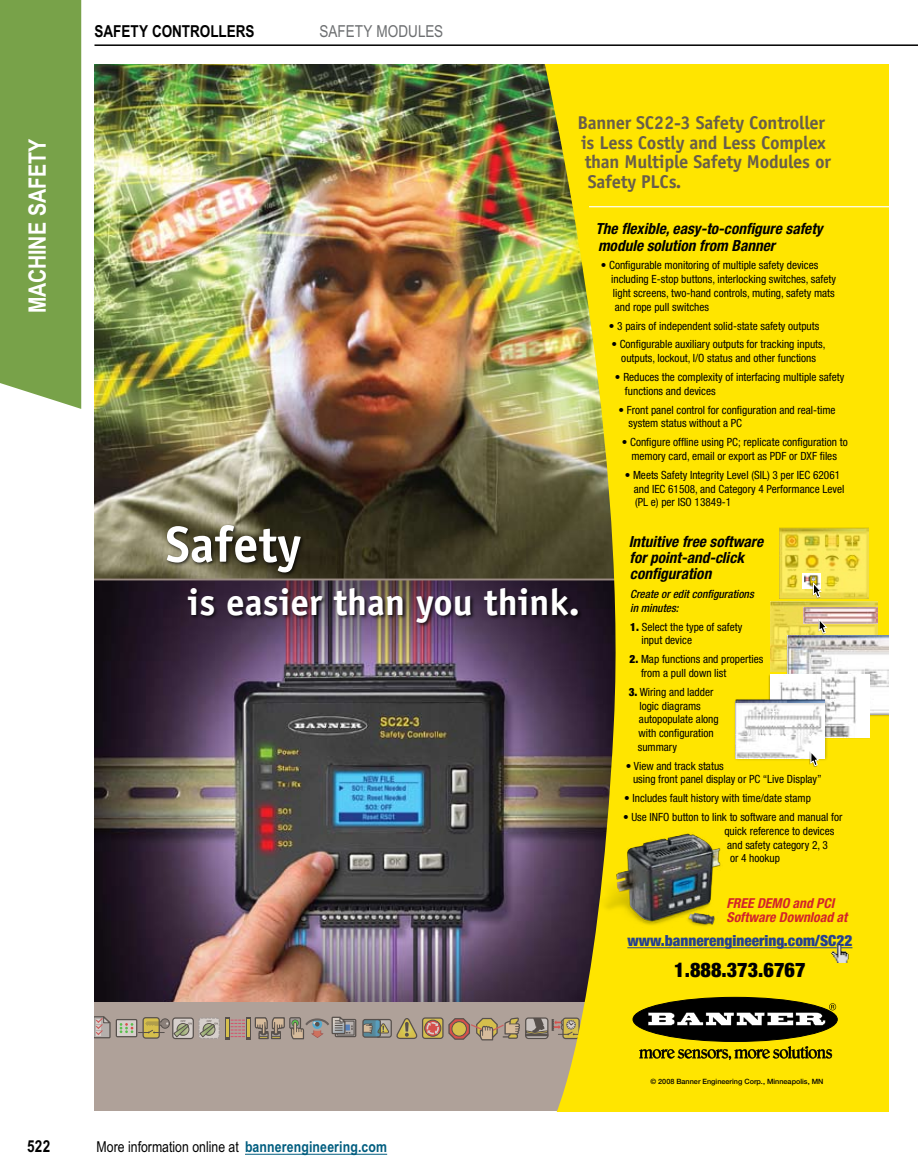
<style>
.page{position:relative;width:918px;height:1175px;background:#fff}
.page>*{position:absolute;margin:0;border:0;box-sizing:border-box;transform-origin:0 0}
.t1{font:700 50.7px "Officina Sans Std";color:#fff}
.t2{font:700 37.35px "Officina Sans Std";color:#fff}
.t3{font:700 24px "Arial Narrow";color:#fff}
.t4{font:900 condensed 20.25px "Helvetica Neue LT Std";color:#000}
.t5{font:700 18.6px "Officina Sans Std";letter-spacing:-.015em;color:#695e4a}
.t6{font:700 16.5px "Arial Narrow";color:#000}
.t7{font:16.5px "Arial Narrow";color:#6d6f71}
.t8{font:italic 700 condensed 15.3px/16.2px "Helvetica Neue LT Std";color:#000}
.t9{font:900 condensed 15.3px "Helvetica Neue LT Std";color:#25408f}
.t10{font:15px "Arial Narrow";color:#000}
.t11{font:italic 700 condensed 13.65px/14.5px "Helvetica Neue LT Std";color:#d2232a}
.t12{font:condensed 11.25px/13.6px "Helvetica Neue LT Std";color:#000}
.t13{font:italic 500 condensed 11.25px/13.6px "Helvetica Neue LT Std";color:#000}
.t14{font:500 7.2px "Helvetica Neue LT Std";color:#000}
.s1{font-weight:900}
.s2{font-weight:700;color:#005d7f}
</style>
<div class="page">
<div style="left:0;top:0;width:81px;height:409px;background:#78a249"></div>
<hr style="left:94px;top:44px;width:824px;height:2px;background:#000">
<hr style="left:245px;top:1153px;width:142px;height:1px;background:#005d7f">
<img style="left:94px;top:580px;width:449px;height:422px">
<img style="left:94px;top:64px;width:449px;height:514px">
<hr style="left:94px;top:578px;width:521px;height:2px;background:#9d8d85">
<div style="left:94px;top:1002px;width:515px;height:109px;background:#afa199"></div>
<div style="left:143px;top:1017px;width:17px;height:21px;border:1px solid #000;border-radius:3px"></div>
<svg style="left:94px;top:1016px;width:17px;height:23px"></svg>
<svg style="left:116px;top:1019px;width:21px;height:17px"></svg>
<div style="left:116px;top:1019px;width:21px;height:18px;border:1px solid #000"></div>
<div style="left:172px;top:1017px;width:22px;height:22px;border:1px solid #000;border-radius:3px"></div>
<svg style="left:120px;top:1018px;width:72px;height:20px"></svg>
<div style="left:199px;top:1018px;width:20px;height:20px;background:#d6cfcb;border-radius:3px"></div>
<div style="left:198px;top:1017px;width:22px;height:22px;border:1px dashed #98989a;border-radius:3px"></div>
<svg style="left:199px;top:1020px;width:19px;height:18px"></svg>
<div style="left:225px;top:1017px;width:5px;height:22px;background:#57504c"></div>
<hr style="left:226px;top:1019px;width:3px;height:18px;background:#ffdf00">
<svg style="left:423px;top:1018px;width:20px;height:20px"></svg>
<div style="left:422px;top:1017px;width:22px;height:22px;border:1px solid #000;border-radius:3px"></div>
<div style="left:425px;top:1020px;width:16px;height:16px;background:#64544c;border-radius:50%"></div>
<div style="left:424px;top:1019px;width:17px;height:17px;border:1px solid #000;border-radius:50%"></div>
<svg style="left:426px;top:1021px;width:13px;height:13px"></svg>
<svg style="left:231px;top:1016px;width:125px;height:23px"></svg>
<div style="left:362px;top:1018px;width:19px;height:19px;border:1px solid #000;border-radius:2px"></div>
<svg style="left:363px;top:1018px;width:54px;height:21px"></svg>
<svg style="left:448px;top:1017px;width:95px;height:24px"></svg>
<svg style="left:452px;top:1021px;width:14px;height:15px"></svg>
<div style="left:452px;top:1021px;width:15px;height:15px;border:1px solid #000;border-radius:50%"></div>
<svg style="left:543px;top:64px;width:345px;height:1047px;background:#e9d20b"></svg>
<div style="left:165px;top:523px;width:417px;height:105px;background:#000;opacity:.75"></div>
<img style="left:576px;top:813px;width:147px;height:137px">
<img style="left:617px;top:833px;width:103px;height:91px">
<hr style="left:589px;top:206px;width:299px;height:1px;background:#fff">
<img style="left:779px;top:527px;width:89px;height:71px">
<img style="left:803px;top:573px;width:10px;height:15px">
<div style="left:812px;top:583px;width:9px;height:15px;background:#000;opacity:.3"></div>
<img style="left:770px;top:601px;width:107px;height:70px">
<img style="left:804px;top:607px;width:73px;height:16px">
<svg style="left:813px;top:514px;width:14px;height:120px;background:#e2d05e"></svg>
<div style="left:786px;top:635px;width:102px;height:81px;background:#000;opacity:.3"></div>
<img style="left:788px;top:636px;width:101px;height:78px">
<div style="left:769px;top:673px;width:101px;height:66px;background:#fff"></div>
<img style="left:780px;top:676px;width:76px;height:61px">
<div style="left:733px;top:699px;width:95px;height:63px;background:#000;opacity:.3"></div>
<img style="left:735px;top:706px;width:90px;height:52px">
<div style="left:733px;top:697px;width:95px;height:9px;background:#000;opacity:.3"></div>
<div style="left:810px;top:751px;width:9px;height:16px;background:#000;opacity:.3"></div>
<svg style="left:810px;top:682px;width:9px;height:84px"></svg>
<div style="left:633px;top:997px;width:204px;height:44px;background:#000;border-radius:50%"></div>
<div style="left:633px;top:997px;width:205px;height:44px;border:1px solid #000;border-radius:50%"></div>
<svg style="left:648px;top:1003px;width:188px;height:22px"></svg>
<svg style="left:639px;top:1045px;width:193px;height:15px;background:#ac9a00"></svg>
<hr style="left:627px;top:947px;width:225px;height:1px;background:#25408f">
<img style="left:831px;top:944px;width:17px;height:19px">
<h3 class="t3" style="left:24px;top:313px;width:176px;rotate:-90deg">MACHINE SAFETY</h3>
<h3 class="t6" style="left:94px;top:21px;width:162px">SAFETY CONTROLLERS</h3>
<h3 class="t7" style="left:319px;top:22px;width:125px">SAFETY MODULES</h3>
<h3 class="t5" style="left:577px;top:111px;width:249px">Banner SC22-3 Safety Controller</h3>
<h3 class="t5" style="left:581px;top:131px;width:246px">is Less Costly and Less Complex</h3>
<h3 class="t5" style="left:585px;top:150px;width:248px">than Multiple Safety Modules or</h3>
<h3 class="t5" style="left:588px;top:170px;width:95px">Safety PLCs.</h3>
<h3 class="t8" style="left:596px;top:221px;width:229px">The flexible, easy-to-configure safety module solution from Banner</h3>
<p class="t12" style="left:601px;top:259px;width:219px">• Configurable monitoring of multiple safety devices</p>
<p class="t12" style="left:611px;top:272px;width:226px">including E-stop buttons, interlocking switches, safety</p>
<p class="t12" style="left:613px;top:286px;width:223px">light screens, two-hand controls, muting, safety mats</p>
<p class="t12" style="left:615px;top:300px;width:96px">and rope pull switches</p>
<p class="t12" style="left:609px;top:319px;width:212px">• 3 pairs of independent solid-state safety outputs</p>
<p class="t12" style="left:611px;top:337px;width:216px;text-align:center">• Configurable auxiliary outputs for tracking inputs, outputs, lockout, I/O status and other functions</p>
<p class="t12" style="left:625px;top:370px;width:221px;text-indent:-10px">• Reduces the complexity of interfacing multiple safety functions and devices</p>
<p class="t12" style="left:629px;top:403px;width:209px;text-indent:-10px">• Front panel control for configuration and real-time system status without a PC</p>
<p class="t12" style="left:622px;top:435px;width:227px;text-align:center">• Configure offline using PC; replicate configuration to memory card, email or export as PDF or DXF files</p>
<p class="t12" style="left:634px;top:468px;width:212px;text-indent:-9px">• Meets Safety Integrity Level (SIL) 3 per IEC 62061 and IEC 61508, and Category 4 Performance Level (PL e) per ISO 13849-1</p>
<h3 class="t8" style="left:629px;top:533px;width:136px">Intuitive free software for point-and-click configuration</h3>
<p class="t13" style="left:630px;top:587px;width:125px">Create or edit configurations in minutes:</p>
<p class="t12" style="left:641px;top:619px;width:102px;text-indent:-11px"><span class="s1">1.</span> Select the type of safety input device</p>
<p class="t12" style="left:641px;top:652px;width:124px;text-indent:-12px"><span class="s1">2.</span> Map functions and properties from a pull down list</p>
<p class="t12" style="left:638px;top:685px;width:83px;text-indent:-9px"><span class="s1">3.</span> Wiring and ladder logic diagrams autopopulate along with configuration summary</p>
<p class="t12" style="left:633px;top:758px;width:190px;text-indent:-7px">• View and track status<br>using front panel display or PC “Live Display”</p>
<p class="t12" style="left:624px;top:791px;width:188px">• Includes fault history with time/date stamp</p>
<p class="t12" style="left:623px;top:810px;width:221px">• Use INFO button to link to software and manual for</p>
<p class="t12" style="left:724px;top:824px;width:111px">quick reference to devices</p>
<p class="t12" style="left:727px;top:837px;width:102px">and safety category 2, 3</p>
<p class="t12" style="left:730px;top:851px;width:51px">or 4 hookup</p>
<h1 class="t1" style="left:166px;top:513px;width:138px">Safety</h1>
<h2 class="t2" style="left:188px;top:579px;width:394px">is easier than you think.</h2>
<p class="t11" style="left:727px;top:895px;width:122px">FREE DEMO and PCI<br>Software Download at</p>
<h3 class="t9" style="left:627px;top:931px;width:227px">www.bannerengineering.com/SC22</h3>
<h3 class="t4" style="left:674px;top:957px;width:133px">1.888.373.6767</h3>
<p class="t14" style="left:650px;top:1077px;width:174px">© 2008 Banner Engineering Corp., Minneapolis, MN</p>
<h3 class="t6" style="left:27px;top:1136px;width:25px">522</h3>
<h3 class="t10" style="left:97px;top:1138px;width:292px">More information online at <span class="s2">bannerengineering.com</span></h3>
</div>
